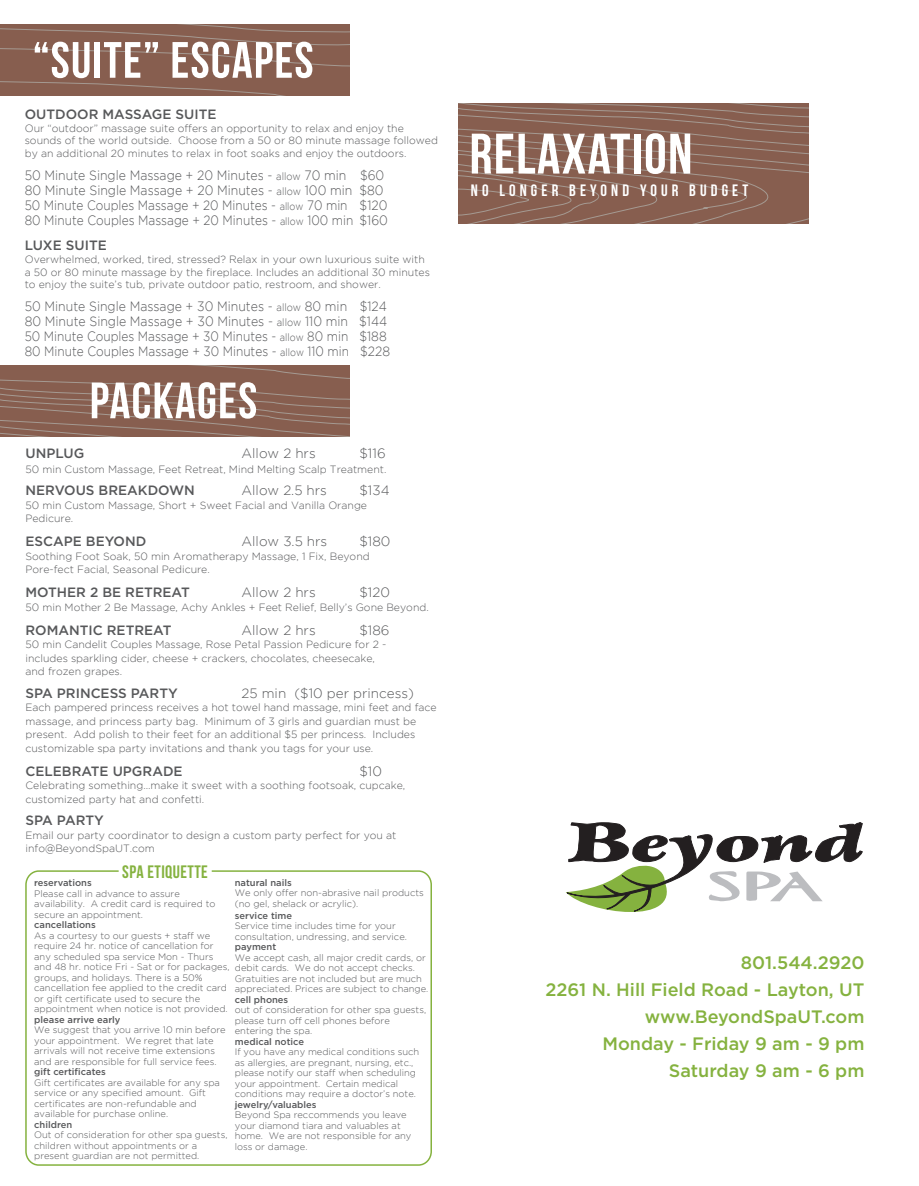
<style>
.page{position:relative;width:919px;height:1186px;background:#fff}
.page>*{position:absolute;margin:0;border:0;box-sizing:border-box;transform-origin:0 0}
.t1{font:57px "Bebas Neue";letter-spacing:.025em;color:#fff}
.t2{font:51px "Bebas Neue";letter-spacing:.025em;color:#fff}
.t3{font:500 18px/27px "Gotham";color:#85b23f;text-align:right}
.t4{font:18px "Bebas Neue";letter-spacing:.025em;color:#85b23f}
.t5{font:16.5px "Bebas Neue";letter-spacing:.25em;color:#fff}
.t6{font:300 13.5px/15px "Gotham";color:#57585a;scale:.91 1}
.t7{font:500 13.5px "Gotham";color:#57585a}
.t8{font:300 13.5px "Gotham";color:#57585a}
.t9{font:300 10.5px/13.5px "Gotham";color:#57585a}
.t10{font:300 9.3px/10.5px "Gotham";color:#57585a}
.t11{font:500 9.3px "Gotham";color:#57585a}
.s1{font-size:10.5px}
</style>
<div class="page">
<svg style="left:458px;top:104px;width:350px;height:120px;background:#896355"></svg>
<svg style="left:0;top:24px;width:349px;height:71px;background:#886052"></svg>
<svg style="left:0;top:365px;width:349px;height:71px;background:#896355"></svg>
<svg style="left:25px;top:870px;width:407px;height:296px"></svg>
<svg style="left:566px;top:822px;width:296px;height:90px"></svg>
<h2 class="t2" style="left:33px;top:32px;width:282px">“SUITE” ESCAPES</h2>
<h3 class="t7" style="left:25px;top:105px;width:193px">OUTDOOR MASSAGE SUITE</h3>
<p class="t9" style="left:25px;top:121px;width:414px;line-height:12.8px">Our “outdoor” massage suite offers an opportunity to relax and enjoy the sounds of the world outside. Choose from a 50 or 80 minute massage followed by an additional 20 minutes to relax in foot soaks and enjoy the outdoors.</p>
<h3 class="t6" style="left:25px;top:167px;width:400px">50 Minute Single Massage + 20 Minutes - <span class="s1">allow</span> 70 min $60<br>80 Minute Single Massage + 20 Minutes - <span class="s1">allow</span> 100 min $80<br>50 Minute Couples Massage + 20 Minutes - <span class="s1">allow</span> 70 min $120<br>80 Minute Couples Massage + 20 Minutes - <span class="s1">allow</span> 100 min $160</h3>
<h3 class="t7" style="left:25px;top:236px;width:84px">LUXE SUITE</h3>
<p class="t9" style="left:25px;top:253px;width:406px;line-height:12.8px">Overwhelmed, worked, tired, stressed? Relax in your own luxurious suite with a 50 or 80 minute massage by the fireplace. Includes an additional 30 minutes to enjoy the suite’s tub, private outdoor patio, restroom, and shower.</p>
<h3 class="t6" style="left:25px;top:298px;width:403px">50 Minute Single Massage + 30 Minutes - <span class="s1">allow</span> 80 min $124<br>80 Minute Single Massage + 30 Minutes - <span class="s1">allow</span> 110 min $144<br>50 Minute Couples Massage + 30 Minutes - <span class="s1">allow</span> 80 min $188<br>80 Minute Couples Massage + 30 Minutes - <span class="s1">allow</span> 110 min $228</h3>
<h2 class="t2" style="left:90px;top:373px;width:169px">PACKAGES</h2>
<h3 class="t7" style="left:25px;top:444px;width:60px">UNPLUG</h3>
<h3 class="t8" style="left:241px;top:445px;width:76px">Allow 2 hrs</h3>
<h3 class="t8" style="left:359px;top:445px;width:28px">$116</h3>
<p class="t9" style="left:25px;top:462px;width:362px">50 min Custom Massage, Feet Retreat, Mind Melting Scalp Treatment.</p>
<h3 class="t7" style="left:25px;top:481px;width:171px">NERVOUS BREAKDOWN</h3>
<h3 class="t8" style="left:241px;top:483px;width:87px">Allow 2.5 hrs</h3>
<h3 class="t8" style="left:359px;top:483px;width:32px">$134</h3>
<p class="t9" style="left:25px;top:498px;width:343px">50 min Custom Massage, Short + Sweet Facial and Vanilla Orange<br>Pedicure.</p>
<h3 class="t7" style="left:25px;top:532px;width:122px">ESCAPE BEYOND</h3>
<h3 class="t8" style="left:241px;top:534px;width:87px">Allow 3.5 hrs</h3>
<h3 class="t8" style="left:359px;top:534px;width:33px">$180</h3>
<p class="t9" style="left:25px;top:549px;width:346px">Soothing Foot Soak, 50 min Aromatherapy Massage, 1 Fix, Beyond<br>Pore-fect Facial, Seasonal Pedicure.</p>
<h3 class="t7" style="left:25px;top:583px;width:166px">MOTHER 2 BE RETREAT</h3>
<h3 class="t8" style="left:241px;top:585px;width:76px">Allow 2 hrs</h3>
<h3 class="t8" style="left:359px;top:585px;width:32px">$120</h3>
<p class="t9" style="left:25px;top:600px;width:405px">50 min Mother 2 Be Massage, Achy Ankles + Feet Relief, Belly’s Gone Beyond.</p>
<h3 class="t7" style="left:25px;top:621px;width:147px">ROMANTIC RETREAT</h3>
<h3 class="t8" style="left:241px;top:622px;width:76px">Allow 2 hrs</h3>
<h3 class="t8" style="left:359px;top:622px;width:32px">$186</h3>
<p class="t9" style="left:25px;top:637px;width:362px">50 min Candelit Couples Massage, Rose Petal Passion Pedicure for 2 - includes sparkling cider, cheese + crackers, chocolates, cheesecake, and frozen grapes.</p>
<h3 class="t7" style="left:25px;top:684px;width:154px">SPA PRINCESS PARTY</h3>
<h3 class="t8" style="left:241px;top:685px;width:174px">25 min ($10 per princess)</h3>
<p class="t9" style="left:25px;top:700px;width:412px">Each pampered princess receives a hot towel hand massage, mini feet and face massage, and princess party bag. Minimum of 3 girls and guardian must be present. Add polish to their feet for an additional $5 per princess. Includes customizable spa party invitations and thank you tags for your use.</p>
<h3 class="t7" style="left:25px;top:762px;width:159px">CELEBRATE UPGRADE</h3>
<h3 class="t8" style="left:359px;top:763px;width:24px">$10</h3>
<p class="t9" style="left:25px;top:778px;width:381px">Celebrating something…make it sweet with a soothing footsoak, cupcake, customized party hat and confetti.</p>
<h3 class="t7" style="left:25px;top:811px;width:80px">SPA PARTY</h3>
<p class="t9" style="left:25px;top:828px;width:372px">Email our party coordinator to design a custom party perfect for you at info@BeyondSpaUT.com</p>
<p class="t11" style="left:34px;top:877px;width:59px">reservations</p>
<p class="t10" style="left:34px;top:888px;width:183px">Please call in advance to assure availability. A credit card is required to secure an appointment.</p>
<p class="t11" style="left:34px;top:919px;width:63px">cancellations</p>
<p class="t10" style="left:34px;top:930px;width:197px">As a courtesy to our guests + staff we require 24 hr. notice of cancellation for any scheduled spa service Mon - Thurs and 48 hr. notice Fri - Sat or for packages, groups, and holidays. There is a 50% cancellation fee applied to the credit card or gift certificate used to secure the appointment when notice is not provided.</p>
<p class="t11" style="left:34px;top:1013px;width:88px">please arrive early</p>
<p class="t10" style="left:34px;top:1024px;width:193px">We suggest that you arrive 10 min before your appointment. We regret that late arrivals will not receive time extensions and are responsible for full service fees.</p>
<p class="t11" style="left:34px;top:1066px;width:73px">gift certificates</p>
<p class="t10" style="left:34px;top:1077px;width:187px">Gift certificates are available for any spa service or any specified amount. Gift certificates are non-refundable and available for purchase online.</p>
<p class="t11" style="left:34px;top:1118px;width:39px">children</p>
<p class="t10" style="left:34px;top:1129px;width:195px">Out of consideration for other spa guests, children without appointments or a present guardian are not permitted.</p>
<h3 class="t4" style="left:122px;top:862px;width:87px">SPA ETIQUETTE</h3>
<p class="t11" style="left:235px;top:876px;width:58px">natural nails</p>
<p class="t10" style="left:235px;top:887px;width:190px">We only offer non-abrasive nail products (no gel, shelack or acrylic).</p>
<p class="t11" style="left:235px;top:909px;width:59px">service time</p>
<p class="t10" style="left:235px;top:920px;width:174px">Service time includes time for your consultation, undressing, and service.</p>
<p class="t11" style="left:235px;top:941px;width:43px">payment</p>
<p class="t10" style="left:235px;top:952px;width:195px">We accept cash, all major credit cards, or debit cards. We do not accept checks.<br>Gratuities are not included but are much appreciated. Prices are subject to change.</p>
<p class="t11" style="left:235px;top:993px;width:55px">cell phones</p>
<p class="t10" style="left:235px;top:1004px;width:193px">out of consideration for other spa guests, please turn off cell phones before entering the spa.</p>
<p class="t11" style="left:235px;top:1035px;width:71px">medical notice</p>
<p class="t10" style="left:235px;top:1046px;width:186px">If you have any medical conditions such as allergies, are pregnant, nursing, etc., please notify our staff when scheduling your appointment. Certain medical conditions may require a doctor’s note.</p>
<p class="t11" style="left:235px;top:1098px;width:83px">jewelry/valuables</p>
<p class="t10" style="left:235px;top:1109px;width:178px">Beyond Spa reccommends you leave your diamond tiara and valuables at home. We are not responsible for any loss or damage.</p>
<h1 class="t1" style="left:469px;top:123px;width:224px">RELAXATION</h1>
<h3 class="t5" style="left:471px;top:181px;width:279px">NO LONGER BEYOND YOUR BUDGET</h3>
<h3 class="t3" style="left:545px;top:948px;width:320px">801.544.2920<br>2261 N. Hill Field Road - Layton, UT www.BeyondSpaUT.com<br>Monday - Friday 9 am - 9 pm<br>Saturday 9 am - 6 pm</h3>
</div>
